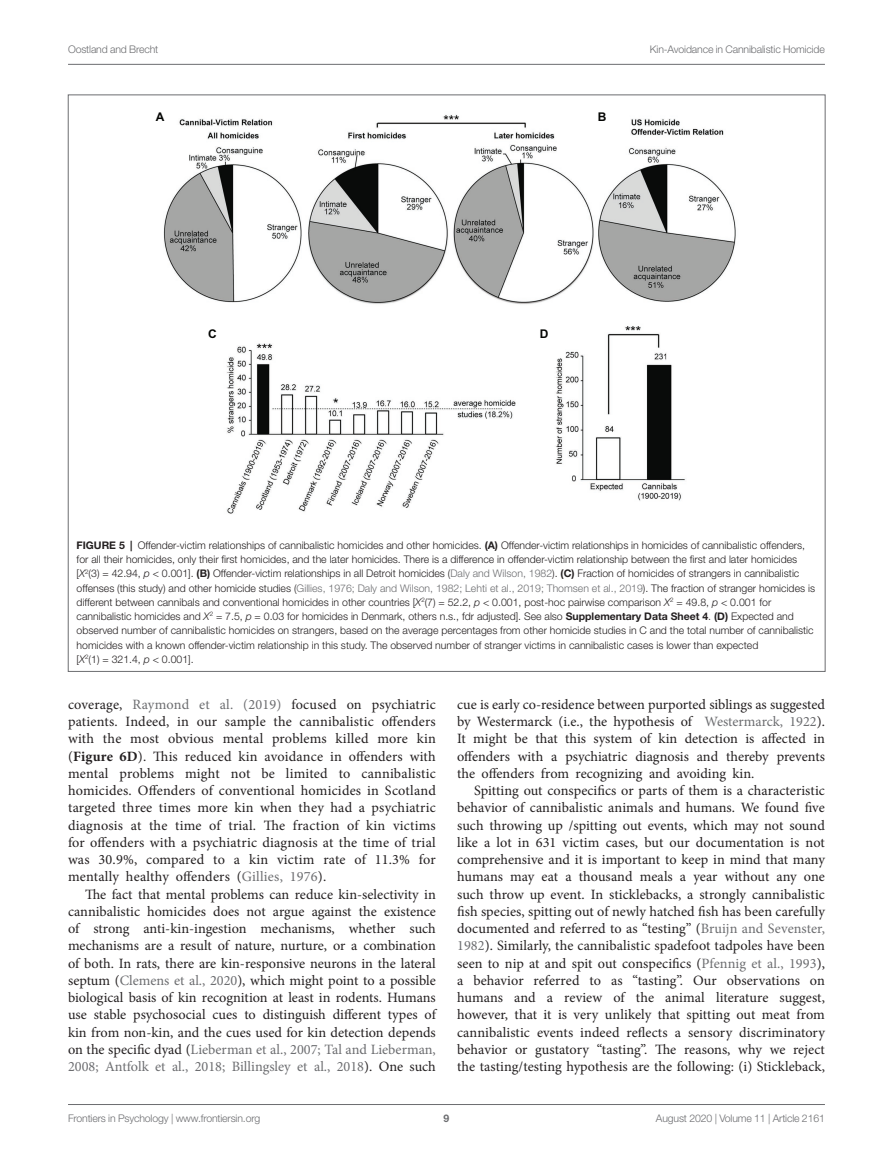
<style>
.page{position:relative;width:893px;height:1170px;background:#fff}
.page>*{position:absolute;margin:0;border:0;box-sizing:border-box;transform-origin:0 0}
.TEXT{font:14.25px/17.2px "Minion Pro";color:#231f20;text-align:justify}
.t1{font:700 12px "Arial";color:#040503}
.FIG_LEG{font:300 10.5px/14.2px "Helvetica Neue LT Std";color:#231f20}
.t2{font:300 10.5px "Helvetica Neue LT Std";letter-spacing:-.015em;color:#6c6d70}
.t3{font:700 10.5px "Helvetica Neue LT Std";color:#6c6d70}
.s1{font-weight:700}
.s2{font-style:italic}
.s3{color:#6c6d70}
</style>
<div class="page">
<hr style="left:68px;top:64px;width:757px;height:1px;background:#6c6d70">
<hr style="left:68px;top:1104px;width:757px;height:1px;background:#6c6d70">
<img style="left:163px;top:114px;width:573px;height:400px">
<p class="t2" style="left:68px;top:42px;width:92px">Oostland and Brecht</p>
<p class="t2" style="left:650px;top:42px;width:176px">Kin-Avoidance in Cannibalistic Homicide</p>
<p class="t1" style="left:156px;top:108px;width:10px">A</p>
<p class="t1" style="left:598px;top:108px;width:10px">B</p>
<p class="t1" style="left:208px;top:325px;width:10px">C</p>
<p class="t1" style="left:540px;top:325px;width:10px">D</p>
<p class="FIG_LEG" style="left:77px;top:538px;width:740px"><span class="s1">FIGURE 5 |</span> Offender-victim relationships of cannibalistic homicides and other homicides. <span class="s1">(A)</span> Offender-victim relationships in homicides of cannibalistic offenders, for all their homicides, only their first homicides, and the later homicides. There is a difference in offender-victim relationship between the first and later homicides [<span class="s2">X</span><sup>2</sup>(3) = 42.94, <span class="s2">p</span> &lt; 0.001]. <span class="s1">(B)</span> Offender-victim relationships in all Detroit homicides (<span class="s3">Daly and Wilson, 1982</span>). <span class="s1">(C)</span> Fraction of homicides of strangers in cannibalistic offenses (this study) and other homicide studies (<span class="s3">Gillies, 1976; Daly and Wilson, 1982; Lehti et al., 2019; Thomsen et al., 2019</span>). The fraction of stranger homicides is different between cannibals and conventional homicides in other countries [<span class="s2">X</span><sup>2</sup>(7) = 52.2, <span class="s2">p</span> &lt; 0.001, post-hoc pairwise comparison <span class="s2">X</span><sup>2</sup> = 49.8, <span class="s2">p</span> &lt; 0.001 for cannibalistic homicides and <span class="s2">X</span><sup>2</sup> = 7.5, <span class="s2">p</span> = 0.03 for homicides in Denmark, others n.s., fdr adjusted]. See also <span class="s1">Supplementary Data Sheet 4</span>. <span class="s1">(D)</span> Expected and observed number of cannibalistic homicides on strangers, based on the average percentages from other homicide studies in C and the total number of cannibalistic homicides with a known offender-victim relationship in this study. The observed number of stranger victims in cannibalistic cases is lower than expected<br>[<span class="s2">X</span><sup>2</sup>(1) = 321.4, <span class="s2">p</span> &lt; 0.001].</p>
<p class="TEXT" style="left:68px;top:695px;width:369px">coverage, <span class="s3">Raymond et al. (2019)</span> focused on psychiatric patients. Indeed, in our sample the cannibalistic offenders with the most obvious mental problems killed more kin (<span class="s1">Figure 6D</span>). This reduced kin avoidance in offenders with mental problems might not be limited to cannibalistic homicides. Offenders of conventional homicides in Scotland targeted three times more kin when they had a psychiatric diagnosis at the time of trial. The fraction of kin victims for offenders with a psychiatric diagnosis at the time of trial was 30.9%, compared to a kin victim rate of 11.3% for mentally healthy offenders (<span class="s3">Gillies, 1976</span>).</p>
<p class="TEXT" style="left:68px;top:885px;width:369px;text-indent:17px">The fact that mental problems can reduce kin-selectivity in cannibalistic homicides does not argue against the existence of strong anti-kin-ingestion mechanisms, whether such mechanisms are a result of nature, nurture, or a combination of both. In rats, there are kin-responsive neurons in the lateral septum (<span class="s3">Clemens et al., 2020</span>), which might point to a possible biological basis of kin recognition at least in rodents. Humans use stable psychosocial cues to distinguish different types of kin from non-kin, and the cues used for kin detection depends on the specific dyad (<span class="s3">Lieberman et al., 2007; Tal and Lieberman, 2008; Antfolk et al., 2018; Billingsley et al., 2018</span>). One such</p>
<p class="TEXT" style="left:457px;top:695px;width:369px">cue is early co-residence between purported siblings as suggested by Westermarck (i.e., the hypothesis of <span class="s3">Westermarck, 1922</span>).<br>It might be that this system of kin detection is affected in offenders with a psychiatric diagnosis and thereby prevents the offenders from recognizing and avoiding kin.</p>
<p class="TEXT" style="left:457px;top:782px;width:369px;text-indent:17px">Spitting out conspecifics or parts of them is a characteristic behavior of cannibalistic animals and humans. We found five such throwing up /spitting out events, which may not sound like a lot in 631 victim cases, but our documentation is not comprehensive and it is important to keep in mind that many humans may eat a thousand meals a year without any one such throw up event. In sticklebacks, a strongly cannibalistic fish species, spitting out of newly hatched fish has been carefully documented and referred to as “testing” (<span class="s3">Bruijn and Sevenster, 1982</span>). Similarly, the cannibalistic spadefoot tadpoles have been seen to nip at and spit out conspecifics (<span class="s3">Pfennig et al., 1993</span>), a behavior referred to as “tasting”. Our observations on humans and a review of the animal literature suggest, however, that it is very unlikely that spitting out meat from cannibalistic events indeed reflects a sensory discriminatory behavior or gustatory “tasting”. The reasons, why we reject the tasting/testing hypothesis are the following: (i) Stickleback,</p>
<p class="t2" style="left:68px;top:1111px;width:194px">Frontiers in Psychology | www.frontiersin.org</p>
<p class="t3" style="left:444px;top:1111px;width:7px">9</p>
<p class="t2" style="left:656px;top:1111px;width:170px">August 2020 | Volume 11 | Article 2161</p>
</div>
